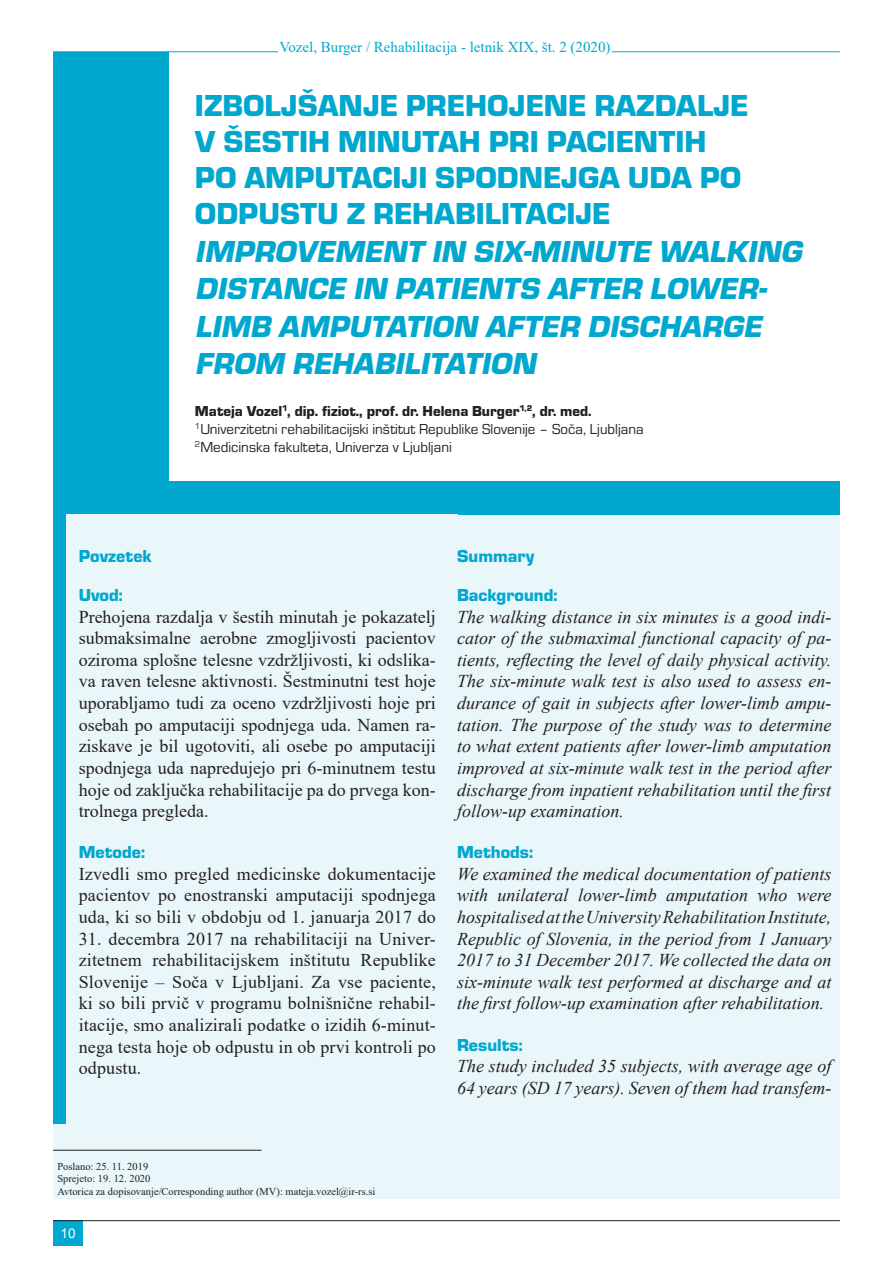
<style>
.page{position:relative;width:893px;height:1263px;background:#fff}
.page>*{position:absolute;margin:0;border:0;box-sizing:border-box;transform-origin:0 0}
.glavni_naslov_italic{font:italic 31.5px/37.5px "Eurostile TEE Blac";color:#00a7cf}
.glavni_naslov{font:31.5px/36px "Eurostile TEE Blac";color:#00a7cf}
.t1{font:italic 18px/21.6px "Times New Roman";color:#231f20;text-align:justify}
.t2{font:18px/21.6px "Times New Roman";letter-spacing:.01em;color:#231f20;text-align:justify}
.podnaslov{font:18px "Eurostile TEE Blac";color:#00a7cf}
.Ustanove{font:15px "Eurostile TEE";color:#231f20}
.Avtorji{font:15px "Eurostile TEE Blac";color:#231f20}
.t3{font:15px "Times New Roman";color:#00a7cf}
.t4{font:13.5px "Arial";color:#fff}
.opombe{font:10.5px "Times New Roman";color:#231f20}
</style>
<div class="page">
<div style="left:53px;top:1124px;width:787px;height:75px;background:#e9f6fa"></div>
<div style="left:53px;top:52px;width:787px;height:1072px;background:#00a7cf"></div>
<div style="left:169px;top:52px;width:671px;height:428px;background:#fff"></div>
<hr style="left:53px;top:1150px;width:208px;height:1px;background:#231f20">
<div style="left:66px;top:514px;width:391px;height:610px;background:#e9f6fa"></div>
<div style="left:457px;top:514px;width:383px;height:623px;background:#e9f6fa"></div>
<hr style="left:53px;top:52px;width:787px;height:1px;background:#00a7cf">
<div style="left:278px;top:34px;width:334px;height:26px;background:#fff"></div>
<div style="left:53px;top:1220px;width:30px;height:26px;background:#00a7cf"></div>
<hr style="left:53px;top:1220px;width:787px;height:1px;background:#231f20">
<p class="t3" style="left:279px;top:36px;width:333px">Vozel, Burger / Rehabilitacija - letnik XIX, št. 2 (2020)</p>
<p class="glavni_naslov" style="left:195px;top:88px;width:555px">IZBOLJŠANJE PREHOJENE RAZDALJE<br>V ŠESTIH MINUTAH PRI PACIENTIH<br>PO AMPUTACIJI SPODNEJGA UDA PO<br>ODPUSTU Z REHABILITACIJE</p>
<p class="glavni_naslov_italic" style="left:195px;top:233px;width:614px">IMPROVEMENT IN SIX-MINUTE WALKING<br>DISTANCE IN PATIENTS AFTER LOWER-<br>LIMB AMPUTATION AFTER DISCHARGE<br>FROM REHABILITATION</p>
<p class="Avtorji" style="left:195px;top:403px;width:398px">Mateja Vozel<sup>1</sup>, dip. fiziot., prof. dr. Helena Burger<sup>1,2</sup>, dr. med.</p>
<p class="Ustanove" style="left:195px;top:421px;width:450px"><sup>1</sup>Univerzitetni rehabilitacijski inštitut Republike Slovenije – Soča, Ljubljana</p>
<p class="Ustanove" style="left:195px;top:439px;width:258px"><sup>2</sup>Medicinska fakulteta, Univerza v Ljubljani</p>
<p class="podnaslov" style="left:79px;top:546px;width:75px">Povzetek</p>
<p class="podnaslov" style="left:79px;top:585px;width:46px">Uvod:</p>
<p class="t2" style="left:79px;top:605px;width:359px">Prehojena razdalja v šestih minutah je pokazatelj submaksimalne aerobne zmogljivosti pacientov oziroma splošne telesne vzdržljivosti, ki odslika&shy;va raven telesne aktivnosti. Šestminutni test hoje uporabljamo tudi za oceno vzdržljivosti hoje pri osebah po amputaciji spodnjega uda. Namen ra&shy;ziskave je bil ugotoviti, ali osebe po amputaciji spodnjega uda napredujejo pri 6-minutnem testu hoje od zaključka rehabilitacije pa do prvega kon&shy;trolnega pregleda.</p>
<p class="podnaslov" style="left:79px;top:842px;width:68px">Metode:</p>
<p class="t2" style="left:79px;top:862px;width:359px">Izvedli smo pregled medicinske dokumentacije pacientov po enostranski amputaciji spodnjega uda, ki so bili v obdobju od 1. januarja 2017 do</p>
<p class="t2" style="left:79px;top:927px;width:359px">31. decembra 2017 na rehabilitaciji na Univer&shy;zitetnem rehabilitacijskem inštitutu Republike Slovenije – Soča v Ljubljani. Za vse paciente, ki so bili prvič v programu bolnišnične rehabil&shy;itacije, smo analizirali podatke o izidih 6-minut&shy;nega testa hoje ob odpustu in ob prvi kontroli po odpustu.</p>
<p class="podnaslov" style="left:457px;top:546px;width:79px">Summary</p>
<p class="podnaslov" style="left:457px;top:585px;width:102px">Background:</p>
<p class="t1" style="left:457px;top:605px;width:376px">The walking distance in six minutes is a good indi&shy;cator of the submaximal functional capacity of pa&shy;tients, reflecting the level of daily physical activity.<br>The six-minute walk test is also used to assess en&shy;durance of gait in subjects after lower-limb ampu&shy;tation. The purpose of the study was to determine to what extent patients after lower-limb amputation improved at six-minute walk test in the period after discharge from inpatient rehabilitation until the first follow-up examination.</p>
<p class="podnaslov" style="left:457px;top:842px;width:78px">Methods:</p>
<p class="t1" style="left:457px;top:862px;width:376px">We examined the medical documentation of patients with unilateral lower-limb amputation who were hospitalised at the University Rehabilitation Institute, Republic of Slovenia, in the period from 1 January 2017 to 31 December 2017. We collected the data on six-minute walk test performed at discharge and at the first follow-up examination after rehabilitation.</p>
<p class="podnaslov" style="left:457px;top:1035px;width:67px">Results:</p>
<p class="t1" style="left:457px;top:1055px;width:376px">The study included 35 subjects, with average age of<br>64 years (SD 17 years). Seven of them had transfem-</p>
<p class="opombe" style="left:57px;top:1159px;width:92px">Poslano: 25. 11. 2019</p>
<p class="opombe" style="left:57px;top:1171px;width:95px">Sprejeto: 19. 12. 2020</p>
<p class="opombe" style="left:57px;top:1184px;width:320px">Avtorica za dopisovanje/Corresponding author (MV): mateja.vozel@ir-rs.si</p>
<p class="t4" style="left:61px;top:1224px;width:17px">10</p>
</div>
